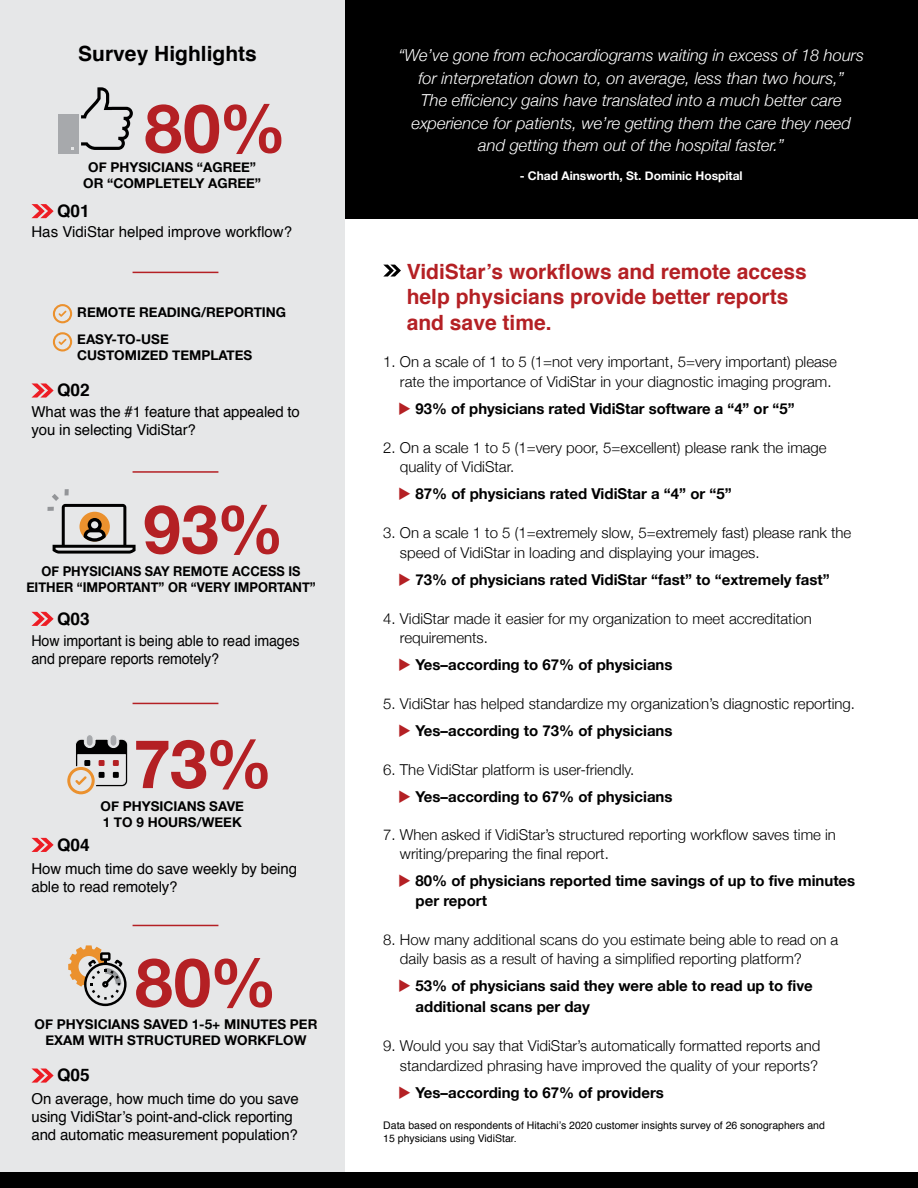
<style>
.page{position:relative;width:918px;height:1188px;background:#fff}
.page>*{position:absolute;margin:0;border:0;box-sizing:border-box;transform-origin:0 0}
.t1{font:700 67.5px "Helvetica Neue";letter-spacing:.01em;color:#b42024}
.t2{font:700 21px/25.2px "Helvetica";color:#b42024}
.t3{font:700 21px "Helvetica";color:#000}
.t4{font:700 17.25px "Helvetica";color:#000}
.t5{font:italic 300 16.5px/22.5px "Helvetica Neue";color:#fff;text-align:center}
.t6{font:300 15px/19.5px "Helvetica Neue";color:#000}
.t7{font:700 15px/19.5px "Helvetica Neue";color:#000}
.t8{font:15px/18px "Helvetica";letter-spacing:-.01em;color:#000}
.t9{font:15px/18px "Helvetica";letter-spacing:-.01em;color:#000;scale:.95 1}
.t10{font:700 13.5px/16.2px "Helvetica Neue";color:#000;text-align:center}
.t11{font:700 13.5px/16.2px "Helvetica Neue";color:#000;text-align:center;scale:.95 1}
.t12{font:700 12px "Helvetica Neue";color:#fff}
.t13{font:10.5px/12.6px "Helvetica";color:#000}
.s1{color:#b42024}
</style>
<div class="page">
<div style="left:344px;top:0;width:574px;height:218px;background:#000"></div>
<div style="left:0;top:0;width:344px;height:1173px;background:#e6e7e8"></div>
<div style="left:0;top:1173px;width:918px;height:15px;background:#000"></div>
<svg style="left:383px;top:265px;width:18px;height:12px"></svg>
<hr style="left:133px;top:272px;width:85px;height:1px;background:#b42024">
<hr style="left:133px;top:471px;width:85px;height:2px;background:#b42024">
<hr style="left:133px;top:925px;width:85px;height:1px;background:#b42024">
<hr style="left:133px;top:703px;width:85px;height:1px;background:#b42024">
<svg style="left:81px;top:87px;width:52px;height:63px"></svg>
<div style="left:58px;top:115px;width:21px;height:39px;background:#a7a9ac"></div>
<svg style="left:31px;top:204px;width:23px;height:14px"></svg>
<svg style="left:31px;top:383px;width:23px;height:15px"></svg>
<svg style="left:31px;top:612px;width:23px;height:14px"></svg>
<svg style="left:31px;top:838px;width:23px;height:14px"></svg>
<svg style="left:31px;top:1069px;width:23px;height:14px"></svg>
<svg style="left:52px;top:304px;width:21px;height:20px"></svg>
<svg style="left:52px;top:332px;width:21px;height:20px"></svg>
<svg style="left:68px;top:945px;width:59px;height:61px"></svg>
<svg style="left:67px;top:735px;width:61px;height:60px"></svg>
<svg style="left:47px;top:489px;width:89px;height:65px"></svg>
<h2 class="t3" style="left:78px;top:37px;width:180px">Survey Highlights</h2>
<h1 class="t1" style="left:145px;top:76px;width:143px">80%</h1>
<p class="t10" style="left:83px;top:159px;width:180px">OF PHYSICIANS “AGREE”<br>OR “COMPLETELY AGREE”</p>
<p class="t4" style="left:57px;top:197px;width:34px">Q01</p>
<p class="t8" style="left:32px;top:223px;width:262px">Has VidiStar helped improve workflow?</p>
<p class="t10" style="left:77px;top:299px;width:210px;line-height:27px;text-align:left">REMOTE READING/REPORTING<br>EASY-TO-USE</p>
<p class="t10" style="left:77px;top:348px;width:177px">CUSTOMIZED TEMPLATES</p>
<p class="t4" style="left:57px;top:376px;width:34px">Q02</p>
<p class="t8" style="left:32px;top:403px;width:270px">What was the #1 feature that appealed to you in selecting VidiStar?</p>
<h1 class="t1" style="left:143px;top:477px;width:142px">93%</h1>
<p class="t11" style="left:26px;top:563px;width:306px">OF PHYSICIANS SAY REMOTE ACCESS IS<br>EITHER “IMPORTANT” OR “VERY IMPORTANT”</p>
<p class="t4" style="left:57px;top:605px;width:34px">Q03</p>
<p class="t9" style="left:32px;top:633px;width:284px">How important is being able to read images and prepare reports remotely?</p>
<h1 class="t1" style="left:134px;top:711px;width:141px">73%</h1>
<p class="t4" style="left:57px;top:831px;width:34px">Q04</p>
<p class="t10" style="left:101px;top:798px;width:145px;text-align:left">OF PHYSICIANS SAVE<br>1 TO 9 HOURS/WEEK</p>
<p class="t8" style="left:32px;top:860px;width:267px">How much time do save weekly by being able to read remotely?</p>
<h1 class="t1" style="left:135px;top:930px;width:143px">80%</h1>
<p class="t10" style="left:35px;top:1017px;width:284px">OF PHYSICIANS SAVED 1-5+ MINUTES PER<br>EXAM WITH STRUCTURED WORKFLOW</p>
<p class="t4" style="left:57px;top:1061px;width:34px">Q05</p>
<p class="t8" style="left:32px;top:1091px;width:269px">On average, how much time do you save using VidiStar’s point-and-click reporting and automatic measurement population?</p>
<p class="t5" style="left:398px;top:43px;width:467px">“We’ve gone from echocardiograms waiting in excess of 18 hours for interpretation down to, on average, less than two hours,”<br>The efficiency gains have translated into a much better care experience for patients, we’re getting them the care they need and getting them out of the hospital faster.”</p>
<p class="t12" style="left:520px;top:166px;width:225px">- Chad Ainsworth, St. Dominic Hospital</p>
<h2 class="t2" style="left:407px;top:260px;width:401px">VidiStar’s workflows and remote access help physicians provide better reports and save time.</h2>
<p class="t6" style="left:400px;top:351px;width:439px;text-indent:-17px">1. On a scale of 1 to 5 (1=not very important, 5=very important) please rate the importance of VidiStar in your diagnostic imaging program.</p>
<p class="t7" style="left:398px;top:399px;width:398px"><span class="s1">◆</span> 93% of physicians rated VidiStar software a “4” or “5”</p>
<p class="t6" style="left:400px;top:436px;width:428px;text-indent:-17px">2. On a scale 1 to 5 (1=very poor, 5=excellent) please rank the image quality of VidiStar.</p>
<p class="t7" style="left:398px;top:484px;width:335px"><span class="s1">◆</span> 87% of physicians rated VidiStar a “4” or “5”</p>
<p class="t6" style="left:400px;top:522px;width:453px;text-indent:-17px">3. On a scale 1 to 5 (1=extremely slow, 5=extremely fast) please rank the speed of VidiStar in loading and displaying your images.</p>
<p class="t7" style="left:398px;top:570px;width:433px"><span class="s1">◆</span> 73% of physicians rated VidiStar “fast” to “extremely fast”</p>
<p class="t6" style="left:400px;top:607px;width:413px;text-indent:-17px">4. VidiStar made it easier for my organization to meet accreditation requirements.</p>
<p class="t7" style="left:398px;top:655px;width:276px"><span class="s1">◆</span> Yes–according to 67% of physicians</p>
<p class="t6" style="left:383px;top:693px;width:473px">5. VidiStar has helped standardize my organization’s diagnostic reporting.</p>
<p class="t7" style="left:398px;top:721px;width:276px"><span class="s1">◆</span> Yes–according to 73% of physicians</p>
<p class="t6" style="left:383px;top:759px;width:252px">6. The VidiStar platform is user-friendly.</p>
<p class="t7" style="left:398px;top:787px;width:276px"><span class="s1">◆</span> Yes–according to 67% of physicians</p>
<p class="t6" style="left:400px;top:823px;width:438px;text-indent:-17px">7. When asked if VidiStar’s structured reporting workflow saves time in writing/preparing the final report.</p>
<p class="t7" style="left:416px;top:871px;width:441px;text-indent:-17px"><span class="s1">◆</span> 80% of physicians reported time savings of up to five minutes per report</p>
<p class="t6" style="left:400px;top:928px;width:440px;text-indent:-17px">8. How many additional scans do you estimate being able to read on a daily basis as a result of having a simplified reporting platform?</p>
<p class="t7" style="left:416px;top:976px;width:399px;line-height:21px;text-indent:-17px"><span class="s1">◆</span> 53% of physicians said they were able to read up to five additional scans per day</p>
<p class="t6" style="left:383px;top:1035px;width:439px;text-align:right">9. Would you say that VidiStar’s automatically formatted reports and standardized phrasing have improved the quality of your reports?</p>
<p class="t7" style="left:398px;top:1083px;width:267px"><span class="s1">◆</span> Yes–according to 67% of providers</p>
<p class="t13" style="left:383px;top:1120px;width:443px">Data based on respondents of Hitachi’s 2020 customer insights survey of 26 sonographers and<br>15 physicians using VidiStar.</p>
</div>
